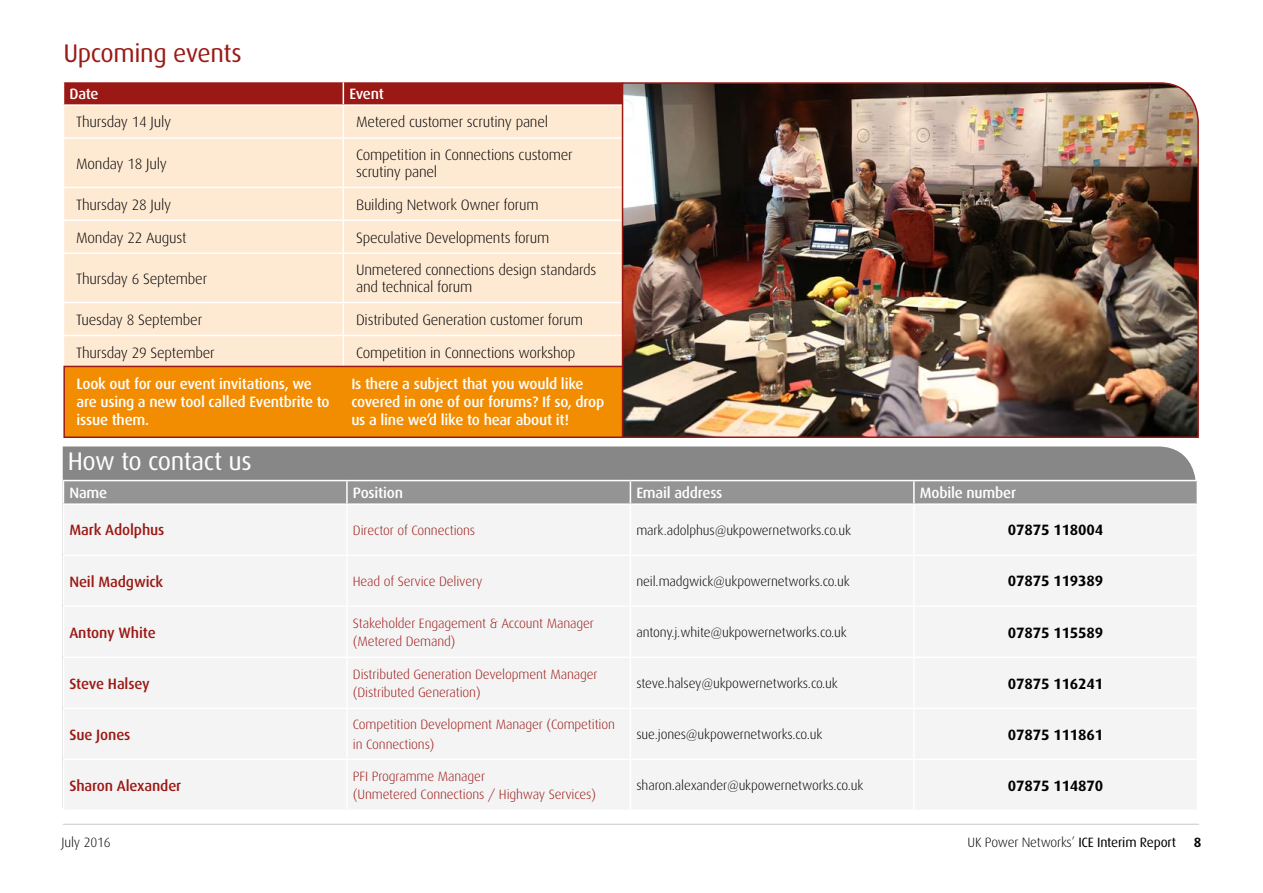
<style>
.page{position:relative;width:1263px;height:893px;background:#fff}
.page>*{position:absolute;margin:0;border:0;box-sizing:border-box;transform-origin:0 0}
.t1{font:25.5px "Dax";letter-spacing:-.015em;color:#9a1915}
.t2{font:25.5px "Dax";letter-spacing:-.015em;color:#fff}
.t3{font:300 15px/16.5px "Dax";letter-spacing:-.015em;color:#000}
.t4{font:500 15px/18px "Dax";letter-spacing:-.015em;color:#fff}
.t5{font:500 15px "Dax";letter-spacing:-.01em;color:#9a1915}
.t6{font:700 15px "Dax";letter-spacing:-.01em;color:#000}
.t7{font:300 13.5px/18px "Dax";letter-spacing:-.01em;color:#9a1915}
.t8{font:300 13.5px "Dax";letter-spacing:-.01em;color:#000}
.t9{font:700 13.5px "Dax";color:#000}
.s1{font-weight:400}
</style>
<div class="page">
<hr style="left:64px;top:824px;width:1135px;height:1px;background:#d6d6d6">
<hr style="left:63px;top:824px;width:1135px;height:1px;background:#d6d6d6">
<div style="left:63px;top:446px;width:1133px;height:34px;background:#878787"></div>
<div style="left:65px;top:505px;width:1131px;height:304px;background:#f4f4f4"></div>
<hr style="left:346px;top:505px;width:2px;height:49px;background:#fff">
<hr style="left:346px;top:556px;width:2px;height:49px;background:#fff">
<hr style="left:346px;top:607px;width:2px;height:49px;background:#fff">
<hr style="left:346px;top:658px;width:2px;height:49px;background:#fff">
<hr style="left:346px;top:709px;width:2px;height:50px;background:#fff">
<hr style="left:346px;top:760px;width:2px;height:50px;background:#fff">
<hr style="left:630px;top:505px;width:1px;height:49px;background:#fff">
<hr style="left:630px;top:556px;width:1px;height:49px;background:#fff">
<hr style="left:630px;top:607px;width:1px;height:49px;background:#fff">
<hr style="left:630px;top:658px;width:1px;height:49px;background:#fff">
<hr style="left:630px;top:709px;width:1px;height:50px;background:#fff">
<hr style="left:630px;top:760px;width:1px;height:50px;background:#fff">
<hr style="left:913px;top:505px;width:2px;height:49px;background:#fff">
<hr style="left:913px;top:556px;width:2px;height:49px;background:#fff">
<hr style="left:913px;top:607px;width:2px;height:49px;background:#fff">
<hr style="left:913px;top:658px;width:2px;height:49px;background:#fff">
<hr style="left:913px;top:709px;width:2px;height:50px;background:#fff">
<hr style="left:913px;top:760px;width:2px;height:50px;background:#fff">
<hr style="left:63px;top:554px;width:284px;height:2px;background:#fff">
<hr style="left:63px;top:605px;width:284px;height:2px;background:#fff">
<hr style="left:63px;top:656px;width:284px;height:2px;background:#fff">
<hr style="left:63px;top:707px;width:284px;height:2px;background:#fff">
<hr style="left:63px;top:759px;width:284px;height:1px;background:#fff">
<hr style="left:347px;top:554px;width:283px;height:2px;background:#fff">
<hr style="left:347px;top:605px;width:283px;height:2px;background:#fff">
<hr style="left:347px;top:656px;width:283px;height:2px;background:#fff">
<hr style="left:347px;top:707px;width:283px;height:2px;background:#fff">
<hr style="left:347px;top:759px;width:283px;height:1px;background:#fff">
<hr style="left:630px;top:554px;width:284px;height:2px;background:#fff">
<hr style="left:630px;top:605px;width:284px;height:2px;background:#fff">
<hr style="left:630px;top:656px;width:284px;height:2px;background:#fff">
<hr style="left:630px;top:707px;width:284px;height:2px;background:#fff">
<hr style="left:630px;top:759px;width:284px;height:1px;background:#fff">
<hr style="left:914px;top:554px;width:284px;height:2px;background:#fff">
<hr style="left:914px;top:605px;width:284px;height:2px;background:#fff">
<hr style="left:914px;top:656px;width:284px;height:2px;background:#fff">
<hr style="left:914px;top:707px;width:284px;height:2px;background:#fff">
<hr style="left:914px;top:759px;width:284px;height:1px;background:#fff">
<svg style="left:63px;top:481px;width:1134px;height:23px;background:#989898"></svg>
<div style="left:64px;top:106px;width:557px;height:260px;background:#fee9d3"></div>
<div style="left:63px;top:82px;width:558px;height:22px;background:#9a1915"></div>
<hr style="left:343px;top:106px;width:1px;height:31px;background:#fff">
<hr style="left:63px;top:137px;width:280px;height:2px;background:#fff">
<hr style="left:343px;top:137px;width:281px;height:2px;background:#fff">
<hr style="left:343px;top:139px;width:1px;height:48px;background:#fff">
<hr style="left:63px;top:187px;width:280px;height:1px;background:#fff">
<hr style="left:343px;top:187px;width:281px;height:1px;background:#fff">
<hr style="left:343px;top:188px;width:1px;height:32px;background:#fff">
<hr style="left:63px;top:220px;width:280px;height:1px;background:#fff">
<hr style="left:343px;top:220px;width:281px;height:1px;background:#fff">
<hr style="left:343px;top:221px;width:1px;height:31px;background:#fff">
<hr style="left:63px;top:252px;width:280px;height:2px;background:#fff">
<hr style="left:343px;top:252px;width:281px;height:2px;background:#fff">
<hr style="left:343px;top:254px;width:1px;height:48px;background:#fff">
<hr style="left:63px;top:302px;width:280px;height:1px;background:#fff">
<hr style="left:343px;top:302px;width:281px;height:1px;background:#fff">
<hr style="left:343px;top:303px;width:1px;height:32px;background:#fff">
<hr style="left:63px;top:335px;width:280px;height:1px;background:#fff">
<hr style="left:343px;top:335px;width:281px;height:1px;background:#fff">
<hr style="left:343px;top:336px;width:1px;height:32px;background:#fff">
<div style="left:63px;top:366px;width:567px;height:72px;background:#f28c00;border:2px solid #9a1915"></div>
<img style="left:621px;top:82px;width:578px;height:356px">
<h1 class="t1" style="left:63px;top:39px;width:180px">Upcoming events</h1>
<p class="t4" style="left:69px;top:85px;width:31px">Date</p>
<p class="t4" style="left:349px;top:85px;width:36px">Event</p>
<p class="t3" style="left:76px;top:114px;width:97px">Thursday 14 July</p>
<p class="t3" style="left:356px;top:114px;width:194px">Metered customer scrutiny panel</p>
<p class="t3" style="left:76px;top:155px;width:92px">Monday 18 July</p>
<p class="t3" style="left:356px;top:147px;width:218px">Competition in Connections customer scrutiny panel</p>
<p class="t3" style="left:76px;top:196px;width:97px">Thursday 28 July</p>
<p class="t3" style="left:356px;top:196px;width:184px">Building Network Owner forum</p>
<p class="t3" style="left:76px;top:229px;width:112px">Monday 22 August</p>
<p class="t3" style="left:356px;top:229px;width:195px">Speculative Developments forum</p>
<p class="t3" style="left:76px;top:270px;width:132px">Thursday 6 September</p>
<p class="t3" style="left:356px;top:262px;width:242px">Unmetered connections design standards and technical forum</p>
<p class="t3" style="left:76px;top:312px;width:127px">Tuesday 8 September</p>
<p class="t3" style="left:356px;top:312px;width:228px">Distributed Generation customer forum</p>
<p class="t3" style="left:76px;top:344px;width:140px">Thursday 29 September</p>
<p class="t3" style="left:356px;top:344px;width:221px">Competition in Connections workshop</p>
<p class="t4" style="left:77px;top:375px;width:255px">Look out for our event invitations, we are using a new tool called Eventbrite to issue them.</p>
<p class="t4" style="left:351px;top:375px;width:255px">Is there a subject that you would like covered in one of our forums? If so, drop us a line we’d like to hear about it!</p>
<h1 class="t2" style="left:68px;top:447px;width:186px">How to contact us</h1>
<p class="t4" style="left:69px;top:484px;width:39px">Name</p>
<p class="t4" style="left:353px;top:484px;width:52px">Position</p>
<p class="t4" style="left:636px;top:484px;width:88px">Email address</p>
<p class="t4" style="left:920px;top:484px;width:98px">Mobile number</p>
<p class="t5" style="left:69px;top:522px;width:97px">Mark Adolphus</p>
<p class="t7" style="left:353px;top:521px;width:124px">Director of Connections</p>
<p class="t8" style="left:636px;top:523px;width:216px">mark.adolphus@ukpowernetworks.co.uk</p>
<p class="t6" style="left:1008px;top:522px;width:97px">07875 118004</p>
<p class="t5" style="left:69px;top:573px;width:95px">Neil Madgwick</p>
<p class="t7" style="left:353px;top:572px;width:131px">Head of Service Delivery</p>
<p class="t8" style="left:636px;top:574px;width:215px">neil.madgwick@ukpowernetworks.co.uk</p>
<p class="t6" style="left:1008px;top:573px;width:97px">07875 119389</p>
<p class="t5" style="left:69px;top:624px;width:88px">Antony White</p>
<p class="t7" style="left:353px;top:614px;width:243px">Stakeholder Engagement &amp; Account Manager (Metered Demand)</p>
<p class="t8" style="left:636px;top:625px;width:212px">antony.j.white@ukpowernetworks.co.uk</p>
<p class="t6" style="left:1008px;top:624px;width:97px">07875 115589</p>
<p class="t5" style="left:69px;top:675px;width:82px">Steve Halsey</p>
<p class="t7" style="left:353px;top:665px;width:246px">Distributed Generation Development Manager (Distributed Generation)</p>
<p class="t8" style="left:636px;top:676px;width:203px">steve.halsey@ukpowernetworks.co.uk</p>
<p class="t6" style="left:1008px;top:675px;width:97px">07875 116241</p>
<p class="t5" style="left:69px;top:726px;width:62px">Sue Jones</p>
<p class="t7" style="left:353px;top:715px;width:264px;line-height:19.5px">Competition Development Manager (Competition in Connections)</p>
<p class="t8" style="left:636px;top:727px;width:187px">sue.jones@ukpowernetworks.co.uk</p>
<p class="t6" style="left:1008px;top:726px;width:97px">07875 111861</p>
<p class="t5" style="left:69px;top:777px;width:113px">Sharon Alexander</p>
<p class="t7" style="left:353px;top:767px;width:245px">PFI Programme Manager<br>(Unmetered Connections / Highway Services)</p>
<p class="t8" style="left:636px;top:778px;width:228px">sharon.alexander@ukpowernetworks.co.uk</p>
<p class="t6" style="left:1008px;top:777px;width:97px">07875 114870</p>
<p class="t8" style="left:62px;top:835px;width:50px">July 2016</p>
<p class="t8" style="left:967px;top:835px;width:210px">UK Power Networks’ <span class="s1">ICE Interim Report</span></p>
<p class="t9" style="left:1194px;top:835px;width:9px">8</p>
</div>
